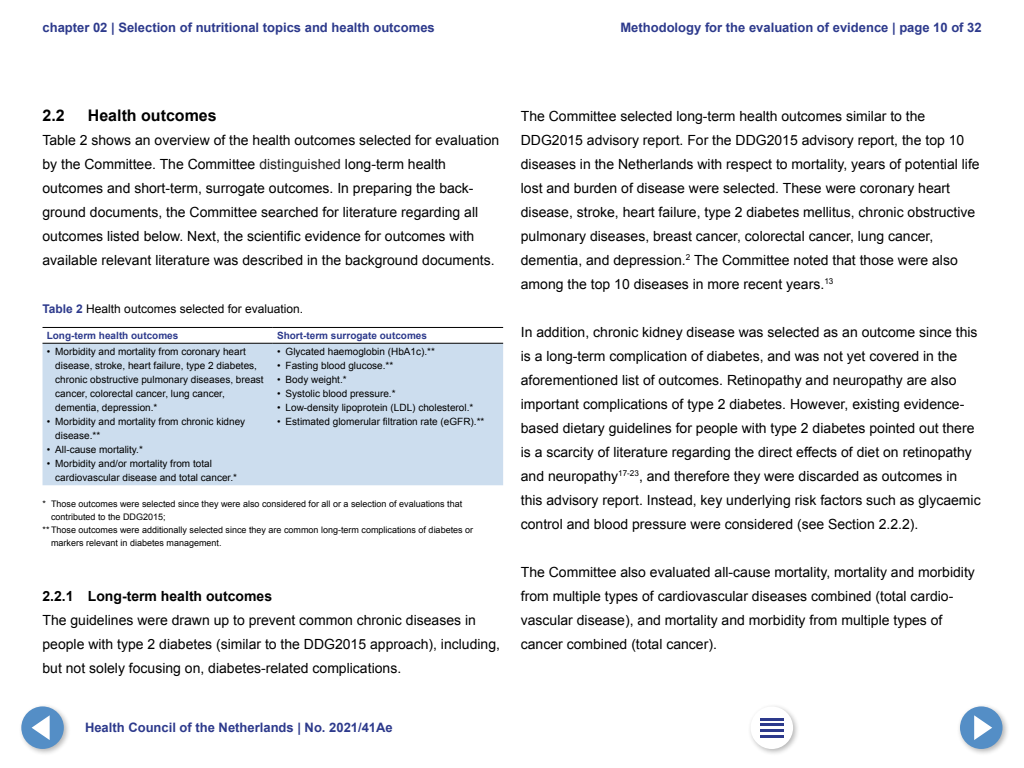
<style>
.page{position:relative;width:1024px;height:768px;background:#fff}
.page>*{position:absolute;margin:0;border:0;box-sizing:border-box;transform-origin:0 0}
.Kop_1_1_vet{font:700 16px "Arial";color:#000}
.Plat_z_ruimte{font:14px/24px "Arial";color:#000}
.Kop_1_1_1_vet{font:700 14px "Arial";color:#000}
.t1{font:700 13px "Arial";color:#2d3a8c}
.Tabel_Kop{font:12px "Arial";color:#000}
.t2{font:10px/14px "Arial";color:#000}
.Tabeltekst_Vet{font:700 10px "Arial";color:#2d3a8c}
.TableFootnote{font:9px/13px "Arial";color:#000}
.s1{color:#222}
.s2{font-weight:700;color:#2d3a8c}
</style>
<div class="page">
<svg style="left:43px;top:342px;width:460px;height:1px"></svg>
<div style="left:43px;top:344px;width:460px;height:141px;background:#cde"></div>
<hr style="left:43px;top:327px;width:230px;height:1px;background:#000">
<hr style="left:273px;top:327px;width:230px;height:1px;background:#000">
<hr style="left:43px;top:343px;width:230px;height:1px;background:#000">
<hr style="left:273px;top:343px;width:230px;height:1px;background:#000">
<div style="left:18px;top:703px;width:53px;height:53px;background:#000;opacity:.3"></div>
<div style="left:21px;top:706px;width:43px;height:43px;background:#548ec6;border-radius:50%"></div>
<svg style="left:32px;top:715px;width:18px;height:25px"></svg>
<div style="left:747px;top:703px;width:53px;height:53px;background:#000;opacity:.3"></div>
<div style="left:751px;top:707px;width:42px;height:42px;background:#fff;border-radius:50%"></div>
<hr style="left:760px;top:718px;width:24px;height:2px;background:#2d3a8c">
<hr style="left:760px;top:724px;width:24px;height:2px;background:#2d3a8c">
<hr style="left:760px;top:730px;width:24px;height:2px;background:#2d3a8c">
<hr style="left:760px;top:735px;width:24px;height:2px;background:#2d3a8c">
<div style="left:957px;top:703px;width:53px;height:53px;background:#000;opacity:.3"></div>
<div style="left:960px;top:706px;width:43px;height:43px;background:#548ec6;border-radius:50%"></div>
<svg style="left:974px;top:715px;width:18px;height:25px"></svg>
<p class="t1" style="left:43px;top:19px;width:394px">chapter 02 | Selection of nutritional topics and health outcomes</p>
<p class="t1" style="left:621px;top:19px;width:363px">Methodology for the evaluation of evidence | page 10 of 32</p>
<h2 class="Kop_1_1_vet" style="left:43px;top:105px;width:24px">2.2</h2>
<h2 class="Kop_1_1_vet" style="left:88px;top:105px;width:130px">Health outcomes</h2>
<p class="Plat_z_ruimte" style="left:43px;top:128px;width:458px">Table 2 shows an overview of the health outcomes selected for evaluation by the Committee. The Committee <span class="s1">distinguished</span> long-term health outcomes and short-term, surrogate outcomes. In preparing the back&shy;ground documents, the Committee searched for literature regarding all outcomes listed below. Next, the scientific evidence for outcomes with available relevant literature was described in the background documents.</p>
<h2 class="Tabel_Kop" style="left:43px;top:301px;width:262px"><span class="s2">Table 2</span> Health outcomes selected for evaluation.</h2>
<h3 class="Tabeltekst_Vet" style="left:47px;top:329px;width:133px">Long-term health outcomes</h3>
<h3 class="Tabeltekst_Vet" style="left:277px;top:329px;width:152px">Short-term surrogate outcomes</h3>
<p class="t2" style="left:55px;top:345px;width:210px;text-indent:-9px">• Morbidity and mortality from coronary heart disease, stroke, heart failure, type 2 diabetes, chronic obstructive pulmonary diseases, breast cancer, colorectal cancer, lung cancer, dementia, depression.*</p>
<p class="t2" style="left:55px;top:415px;width:192px;text-indent:-9px">• Morbidity and mortality from chronic kidney disease.**</p>
<p class="t2" style="left:47px;top:443px;width:98px">• All-cause mortality.*</p>
<p class="t2" style="left:55px;top:457px;width:183px;text-indent:-9px">• Morbidity and/or mortality from total cardiovascular disease and total cancer.*</p>
<p class="t2" style="left:277px;top:345px;width:160px">• Glycated haemoglobin (HbA1c).**</p>
<p class="t2" style="left:277px;top:359px;width:118px">• Fasting blood glucose.**</p>
<p class="t2" style="left:277px;top:373px;width:71px">• Body weight.*</p>
<p class="t2" style="left:277px;top:387px;width:120px">• Systolic blood pressure.*</p>
<p class="t2" style="left:277px;top:401px;width:198px">• Low-density lipoprotein (LDL) cholesterol.*</p>
<p class="t2" style="left:277px;top:415px;width:209px">• Estimated glomerular filtration rate (eGFR).**</p>
<p class="TableFootnote" style="left:51px;top:497px;width:413px;text-indent:-9px">* Those outcomes were selected since they were also considered for all or a selection of evaluations that contributed to the DDG2015;</p>
<p class="TableFootnote" style="left:51px;top:523px;width:424px;text-indent:-9px">** Those outcomes were additionally selected since they are common long-term complications of diabetes or markers relevant in diabetes management.</p>
<h3 class="Kop_1_1_1_vet" style="left:43px;top:587px;width:231px">2.2.1 Long-term health outcomes</h3>
<p class="Plat_z_ruimte" style="left:43px;top:608px;width:459px">The guidelines were drawn up to prevent common chronic diseases in people with type 2 diabetes (similar to the DDG2015 approach), including, but not solely focusing on, diabetes-related complications.</p>
<p class="t1" style="left:85px;top:719px;width:309px">Health Council of the Netherlands | No. 2021/41Ae</p>
<p class="Plat_z_ruimte" style="left:521px;top:104px;width:460px">The Committee selected long-term health outcomes similar to the DDG2015 advisory report. For the DDG2015 advisory report, the top 10 diseases in the Netherlands with respect to mortality, years of potential life lost and burden of disease were selected. These were coronary heart disease, stroke, heart failure, type 2 diabetes mellitus, chronic obstructive pulmonary diseases, breast cancer, colorectal cancer, lung cancer, dementia, and depression.<sup>2</sup> The Committee noted that those were also among the top 10 diseases in more recent years.<sup>13</sup></p>
<p class="Plat_z_ruimte" style="left:521px;top:320px;width:461px">In addition, chronic kidney disease was selected as an outcome since this is a long-term complication of diabetes, and was not yet covered in the aforementioned list of outcomes. Retinopathy and neuropathy are also important complications of type 2 diabetes. However, existing evidence&shy;based dietary guidelines for people with type 2 diabetes pointed out there is a scarcity of literature regarding the direct effects of diet on retinopathy and neuropathy<sup>17-23</sup>, and therefore they were discarded as outcomes in this advisory report. Instead, key underlying risk factors such as glycaemic control and blood pressure were considered (see Section 2.2.2).</p>
<p class="Plat_z_ruimte" style="left:521px;top:560px;width:456px">The Committee also evaluated all-cause mortality, mortality and morbidity from multiple types of cardiovascular diseases combined (total cardio&shy;vascular disease), and mortality and morbidity from multiple types of cancer combined (total cancer).</p>
</div>
